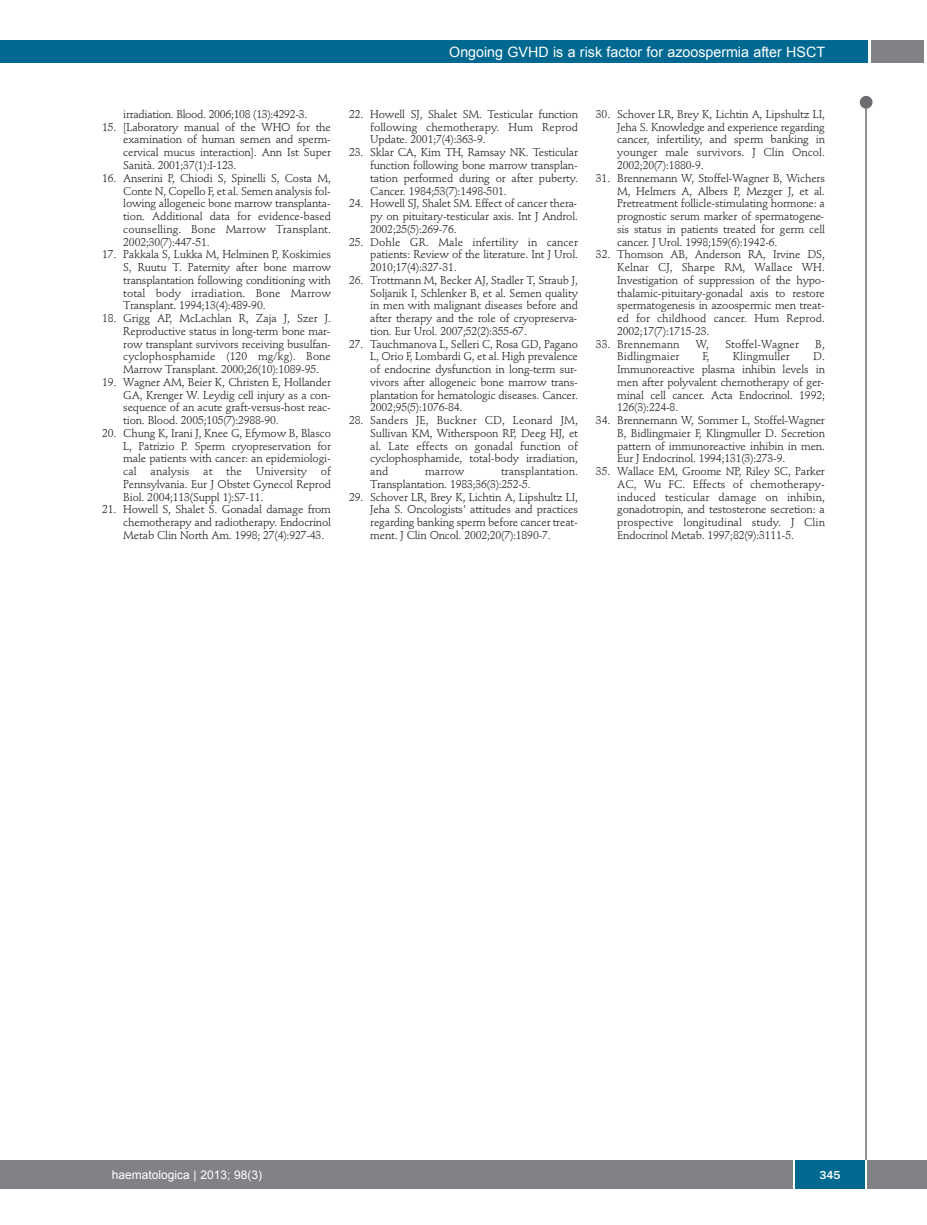
<style>
.page{position:relative;width:927px;height:1225px;background:#fff}
.page>*{position:absolute;margin:0;border:0;box-sizing:border-box;transform-origin:0 0}
.t1{font:14.25px "Arial";color:#fff}
.t2{font:12px "Arial";color:#fff}
.t3{font:500 12px "Franklin Gothic";color:#fff}
.t4{font:11.25px/12.8px "Stempel Schneidler";letter-spacing:-.015em;color:#231f20;text-align:justify}
.t5{font:11.25px "Stempel Schneidler";letter-spacing:.005em;color:#231f20}
</style>
<div class="page">
<div style="left:860px;top:96px;width:12px;height:13px;background:#6c6d70;border-radius:50%"></div>
<hr style="left:865px;top:98px;width:2px;height:1062px;background:#6c6d70">
<div style="left:871px;top:40px;width:52px;height:22px;background:#808285"></div>
<div style="left:18px;top:40px;width:849px;height:22px;background:#006991"></div>
<div style="left:17px;top:1160px;width:910px;height:28px;background:#808285"></div>
<div style="left:795px;top:1160px;width:70px;height:28px;background:#006991"></div>
<hr style="left:793px;top:1160px;width:2px;height:28px;background:#fff">
<hr style="left:865px;top:1160px;width:2px;height:28px;background:#fff">
<div style="left:0;top:40px;width:19px;height:22px;background:#006991"></div>
<div style="left:0;top:1160px;width:18px;height:28px;background:#808285"></div>
<p class="t1" style="left:449px;top:44px;width:377px">Ongoing GVHD is a risk factor for azoospermia after HSCT</p>
<p class="t4" style="left:123px;top:109px;width:186px">irradiation. Blood. 2006;108 (13):4292-3.</p>
<p class="t4" style="left:123px;top:122px;width:209px;text-indent:-21px">15. [Laboratory manual of the WHO for the examination of human semen and sperm&shy;cervical mucus interaction]. Ann Ist Super Sanità. 2001;37(1):I-123.</p>
<p class="t4" style="left:123px;top:173px;width:209px;text-indent:-21px">16. Anserini P, Chiodi S, Spinelli S, Costa M, Conte N, Copello F, et al. Semen analysis fol&shy;lowing allogeneic bone marrow transplanta&shy;tion. Additional data for evidence-based counselling. Bone Marrow Transplant.<br>2002;30(7):447-51.</p>
<p class="t4" style="left:123px;top:249px;width:209px;text-indent:-21px">17. Pakkala S, Lukka M, Helminen P, Koskimies S, Ruutu T. Paternity after bone marrow transplantation following conditioning with total body irradiation. Bone Marrow Transplant. 1994;13(4):489-90.</p>
<p class="t4" style="left:123px;top:313px;width:209px;text-indent:-21px">18. Grigg AP, McLachlan R, Zaja J, Szer J.<br>Reproductive status in long-term bone mar&shy;row transplant survivors receiving busulfan&shy;cyclophosphamide (120 mg/kg). Bone Marrow Transplant. 2000;26(10):1089-95.</p>
<p class="t4" style="left:123px;top:377px;width:209px;text-indent:-21px">19. Wagner AM, Beier K, Christen E, Hollander GA, Krenger W. Leydig cell injury as a con&shy;sequence of an acute graft-versus-host reac&shy;tion. Blood. 2005;105(7):2988-90.</p>
<p class="t4" style="left:123px;top:428px;width:209px;text-indent:-21px">20. Chung K, Irani J, Knee G, Efymow B, Blasco L, Patrizio P. Sperm cryopreservation for male patients with cancer: an epidemiologi&shy;cal analysis at the University of Pennsylvania. Eur J Obstet Gynecol Reprod Biol. 2004;113(Suppl 1):S7-11.</p>
<p class="t4" style="left:123px;top:504px;width:209px;text-indent:-21px">21. Howell S, Shalet S. Gonadal damage from chemotherapy and radiotherapy. Endocrinol Metab Clin North Am. 1998; 27(4):927-43.</p>
<p class="t4" style="left:370px;top:109px;width:209px;text-indent:-21px">22. Howell SJ, Shalet SM. Testicular function following chemotherapy. Hum Reprod Update. 2001;7(4):363-9.</p>
<p class="t4" style="left:370px;top:147px;width:209px;text-indent:-21px">23. Sklar CA, Kim TH, Ramsay NK. Testicular function following bone marrow transplan&shy;tation performed during or after puberty.<br>Cancer. 1984;53(7):1498-501.</p>
<p class="t4" style="left:370px;top:198px;width:209px;text-indent:-21px">24. Howell SJ, Shalet SM. Effect of cancer thera&shy;py on pituitary-testicular axis. Int J Androl.<br>2002;25(5):269-76.</p>
<p class="t4" style="left:370px;top:236px;width:209px;text-indent:-21px">25. Dohle GR. Male infertility in cancer patients: Review of the literature. Int J Urol.<br>2010;17(4):327-31.</p>
<p class="t4" style="left:370px;top:275px;width:209px;text-indent:-21px">26. Trottmann M, Becker AJ, Stadler T, Straub J, Soljanik I, Schlenker B, et al. Semen quality in men with malignant diseases before and after therapy and the role of cryopreserva&shy;tion. Eur Urol. 2007;52(2):355-67.</p>
<p class="t4" style="left:370px;top:338px;width:209px;text-indent:-21px">27. Tauchmanova L, Selleri C, Rosa GD, Pagano L, Orio F, Lombardi G, et al. High prevalence of endocrine dysfunction in long-term sur&shy;vivors after allogeneic bone marrow trans&shy;plantation for hematologic diseases. Cancer.<br>2002;95(5):1076-84.</p>
<p class="t4" style="left:370px;top:415px;width:209px;text-indent:-21px">28. Sanders JE, Buckner CD, Leonard JM, Sullivan KM, Witherspoon RP, Deeg HJ, et al. Late effects on gonadal function of cyclophosphamide, total-body irradiation, and</p>
<p class="t4" style="left:370px;top:466px;width:209px;text-indent:131px">transplantation.<br>Transplantation. 1983;36(3):252-5.</p>
<p class="t4" style="left:370px;top:491px;width:209px;text-indent:-21px">29. Schover LR, Brey K, Lichtin A, Lipshultz LI, Jeha S. Oncologists' attitudes and practices regarding banking sperm before cancer treat&shy;ment. J Clin Oncol. 2002;20(7):1890-7.</p>
<p class="t4" style="left:425px;top:466px;width:41px">marrow</p>
<p class="t4" style="left:617px;top:109px;width:209px;text-indent:-21px">30. Schover LR, Brey K, Lichtin A, Lipshultz LI, Jeha S. Knowledge and experience regarding cancer, infertility, and sperm banking in younger male survivors. J Clin Oncol.<br>2002;20(7):1880-9.</p>
<p class="t4" style="left:617px;top:173px;width:209px;text-indent:-21px">31. Brennemann W, Stoffel-Wagner B, Wichers M, Helmers A, Albers P, Mezger J, et al.<br>Pretreatment follicle-stimulating hormone: a prognostic serum marker of spermatogene&shy;sis status in patients treated for germ cell cancer. J Urol. 1998;159(6):1942-6.</p>
<p class="t4" style="left:617px;top:249px;width:209px;text-indent:-21px">32. Thomson AB, Anderson RA, Irvine DS, Kelnar CJ, Sharpe RM, Wallace WH.<br>Investigation of suppression of the hypo&shy;thalamic-pituitary-gonadal axis to restore spermatogenesis in azoospermic men treat&shy;ed for childhood cancer. Hum Reprod.<br>2002;17(7):1715-23.</p>
<p class="t5" style="left:596px;top:339px;width:85px">33. Brennemann</p>
<p class="t4" style="left:696px;top:338px;width:15px">W,</p>
<p class="t5" style="left:725px;top:339px;width:75px">Stoffel-Wagner</p>
<p class="t4" style="left:815px;top:338px;width:11px">B,</p>
<p class="t5" style="left:617px;top:352px;width:64px">Bidlingmaier</p>
<p class="t4" style="left:703px;top:351px;width:8px">F,</p>
<p class="t5" style="left:733px;top:352px;width:59px">Klingmuller</p>
<p class="t4" style="left:617px;top:351px;width:209px;text-indent:196px">D.<br>Immunoreactive plasma inhibin levels in men after polyvalent chemotherapy of ger&shy;minal cell cancer. Acta Endocrinol. 1992; 126(3):224-8.</p>
<p class="t4" style="left:617px;top:415px;width:209px;text-indent:-21px">34. Brennemann W, Sommer L, Stoffel-Wagner B, Bidlingmaier F, Klingmuller D. Secretion pattern of immunoreactive inhibin in men.<br>Eur J Endocrinol. 1994;131(3):273-9.</p>
<p class="t4" style="left:617px;top:466px;width:209px;text-indent:-21px">35. Wallace EM, Groome NP, Riley SC, Parker AC, Wu FC. Effects of chemotherapy&shy;induced testicular damage on inhibin, gonadotropin, and testosterone secretion: a prospective longitudinal study. J Clin Endocrinol Metab. 1997;82(9):3111-5.</p>
<p class="t2" style="left:112px;top:1168px;width:152px">haematologica | 2013; 98(3)</p>
<p class="t3" style="left:819px;top:1171px;width:23px">345</p>
</div>
